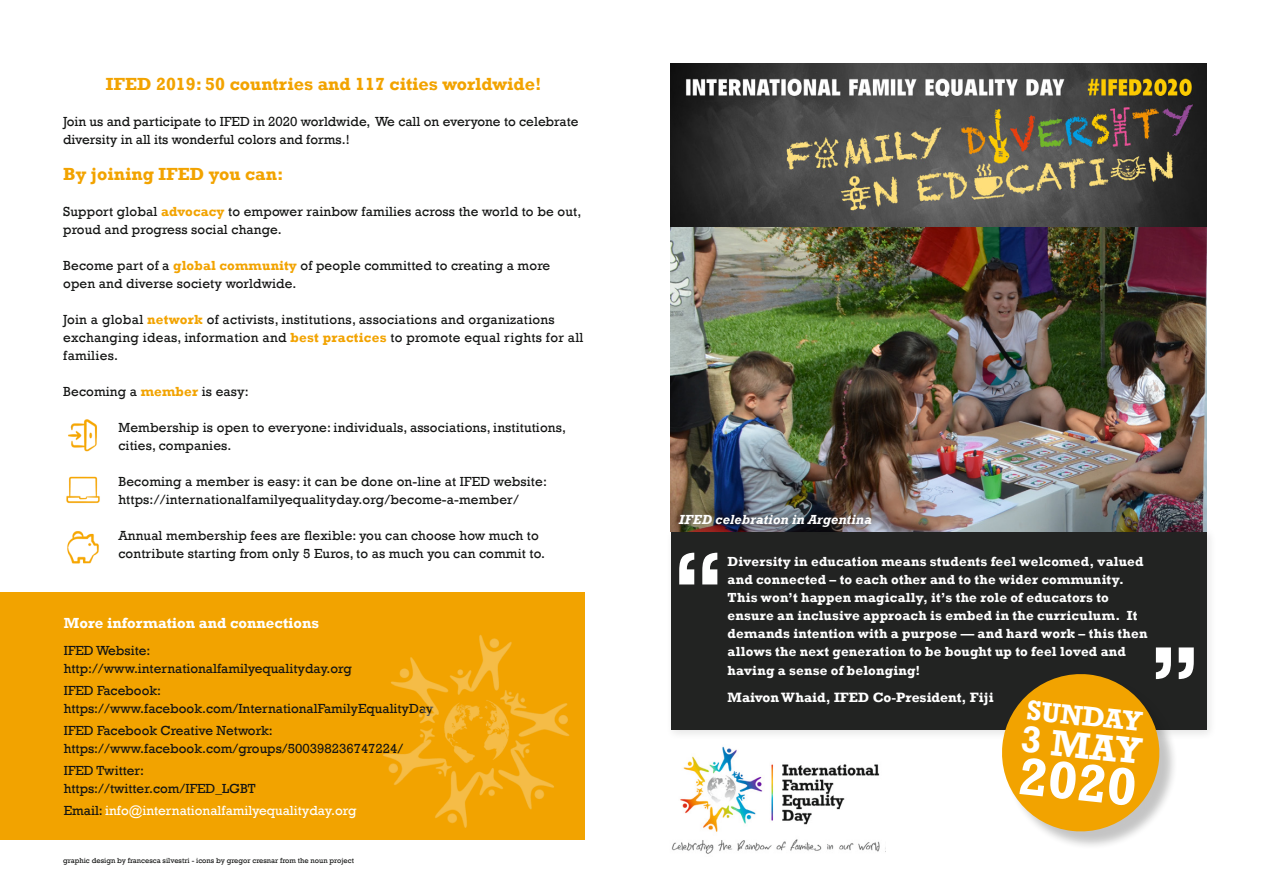
<style>
.page{position:relative;width:1263px;height:893px;background:#fff}
.page>*{position:absolute;margin:0;border:0;box-sizing:border-box;transform-origin:0 0}
.Body_fat{font:700 92.4px "Rockwell";color:#fff}
.Header_chapter{font:700 53.55px "Rockwell";color:#fff}
.Header_chapter-2{font:700 37.8px "Rockwell";color:#fff}
.Header_chapter-3{font:700 28.35px "Rockwell";color:#fff}
.Body{font:700 18px "Rockwell";color:#f2a300}
.Header_sub{font:700 15px "Rockwell";color:#fff}
.Body_fat-2{font:700 13.8px "Rockwell";color:#fff}
.Body-2{font:13.5px/18px "Rockwell";letter-spacing:.01em;color:#131413}
.Body_fat-3{font:700 13.5px/18px "Rockwell";letter-spacing:.015em;color:#fff}
.Body_fat-4{font:13.5px/18px "Rockwell";letter-spacing:.02em;color:#131413}
.Body-3{font:13.5px "Rockwell";color:#fff}
.Body-4{font:italic 700 13.5px "Rockwell";letter-spacing:.005em;color:#fff}
.Body-5{font:7.5px "Rockwell";color:#131413}
.s1{font-weight:700;color:#f2a300}
.s2{color:#131413}
</style>
<div class="page">
<img style="left:671px;top:746px;width:209px;height:108px">
<div style="left:0;top:592px;width:584px;height:248px;background:#f2a300"></div>
<img style="left:671px;top:63px;width:535px;height:164px">
<div style="left:666px;top:526px;width:551px;height:215px;background:#131413;opacity:.11"></div>
<div style="left:671px;top:531px;width:535px;height:199px;background:#222322"></div>
<img style="left:671px;top:227px;width:535px;height:304px">
<div style="left:670px;top:505px;width:210px;height:30px;background:#131413;opacity:.75"></div>
<div style="left:1004px;top:677px;width:174px;height:173px;background:#131413;opacity:.25"></div>
<svg style="left:998px;top:674px;width:165px;height:161px"></svg>
<img style="left:68px;top:419px;width:29px;height:33px">
<img style="left:66px;top:476px;width:34px;height:28px">
<img style="left:67px;top:531px;width:32px;height:33px">
<img style="left:383px;top:634px;width:187px;height:194px">
<p class="Body" style="left:106px;top:73px;width:437px">IFED 2019: 50 countries and 117 cities worldwide!</p>
<p class="Body-2" style="left:63px;top:113px;width:517px">Join us and participate to IFED in 2020 worldwide, We call on everyone to celebrate diversity in all its wonderful colors and forms.!</p>
<p class="Body" style="left:63px;top:163px;width:222px">By joining IFED you can:</p>
<p class="Body-2" style="left:63px;top:203px;width:520px">Support global <span class="s1">advocacy</span> to empower rainbow families across the world to be out, proud and progress social change.</p>
<p class="Body-2" style="left:63px;top:257px;width:488px">Become part of a <span class="s1">global community</span> of people committed to creating a more open and diverse society worldwide.</p>
<p class="Body_fat-4" style="left:63px;top:311px;width:522px">Join a global <span class="s1">network</span> of activists, institutions, associations and organizations exchanging ideas, information and <span class="s1">best practices</span> to promote equal rights for all families.</p>
<p class="Body-2" style="left:63px;top:383px;width:187px">Becoming a <span class="s1">member</span> is easy:</p>
<p class="Body-2" style="left:118px;top:419px;width:449px">Membership is open to everyone: individuals, associations, institutions, cities, companies.</p>
<p class="Body-2" style="left:118px;top:473px;width:430px">Becoming a member is easy: it can be done on-line at IFED website: https://internationalfamilyequalityday.org/become-a-member/</p>
<p class="Body-2" style="left:118px;top:527px;width:428px">Annual membership fees are flexible: you can choose how much to contribute starting from only 5 Euros, to as much you can commit to.</p>
<p class="Header_sub" style="left:64px;top:614px;width:257px">More information and connections</p>
<p class="Body-2" style="left:64px;top:641px;width:88px">IFED Website:</p>
<p class="Body-2" style="left:64px;top:659px;width:290px">http://www.internationalfamilyequalityday.org</p>
<p class="Body-2" style="left:64px;top:681px;width:99px">IFED Facebook:</p>
<p class="Body-2" style="left:64px;top:699px;width:371px">https://www.facebook.com/InternationalFamilyEqualityDay</p>
<p class="Body-2" style="left:64px;top:721px;width:210px">IFED Facebook Creative Network:</p>
<p class="Body-2" style="left:64px;top:739px;width:341px">https://www.facebook.com/groups/500398236747224/</p>
<p class="Body-2" style="left:64px;top:761px;width:82px">IFED Twitter:</p>
<p class="Body-2" style="left:64px;top:779px;width:193px">https://twitter.com/IFED_LGBT</p>
<p class="Body-3" style="left:64px;top:802px;width:294px"><span class="s2">Email:</span> info@internationalfamilyequalityday.org</p>
<p class="Body-5" style="left:63px;top:856px;width:292px">graphic design by francesca silvestri - icons by gregor cresnar from the noun project</p>
<p class="Body-4" style="left:679px;top:511px;width:195px">IFED celebration in Argentina</p>
<p class="Body_fat" style="left:671px;top:528px;width:56px">“</p>
<p class="Body_fat-3" style="left:727px;top:553px;width:421px">Diversity in education means students feel welcomed, valued and connected – to each other and to the wider community.<br>This won’t happen magically, it’s the role of educators to ensure an inclusive approach is embed in the curriculum. It demands intention with a purpose — and hard work – this then allows the next generation to be bought up to feel loved and having a sense of belonging!</p>
<p class="Body_fat-2" style="left:727px;top:689px;width:268px">Maivon Whaid, IFED Co-President, Fiji</p>
<p class="Header_chapter-3" style="left:1029px;top:692px;width:118px;rotate:6deg">SUNDAY</p>
<p class="Header_chapter-2" style="left:1023px;top:716px;width:123px;rotate:6deg">3 MAY</p>
<p class="Header_chapter" style="left:1022px;top:743px;width:120px;rotate:6deg">2020</p>
<p class="Body_fat" style="left:1147px;top:623px;width:56px">”</p>
</div>
